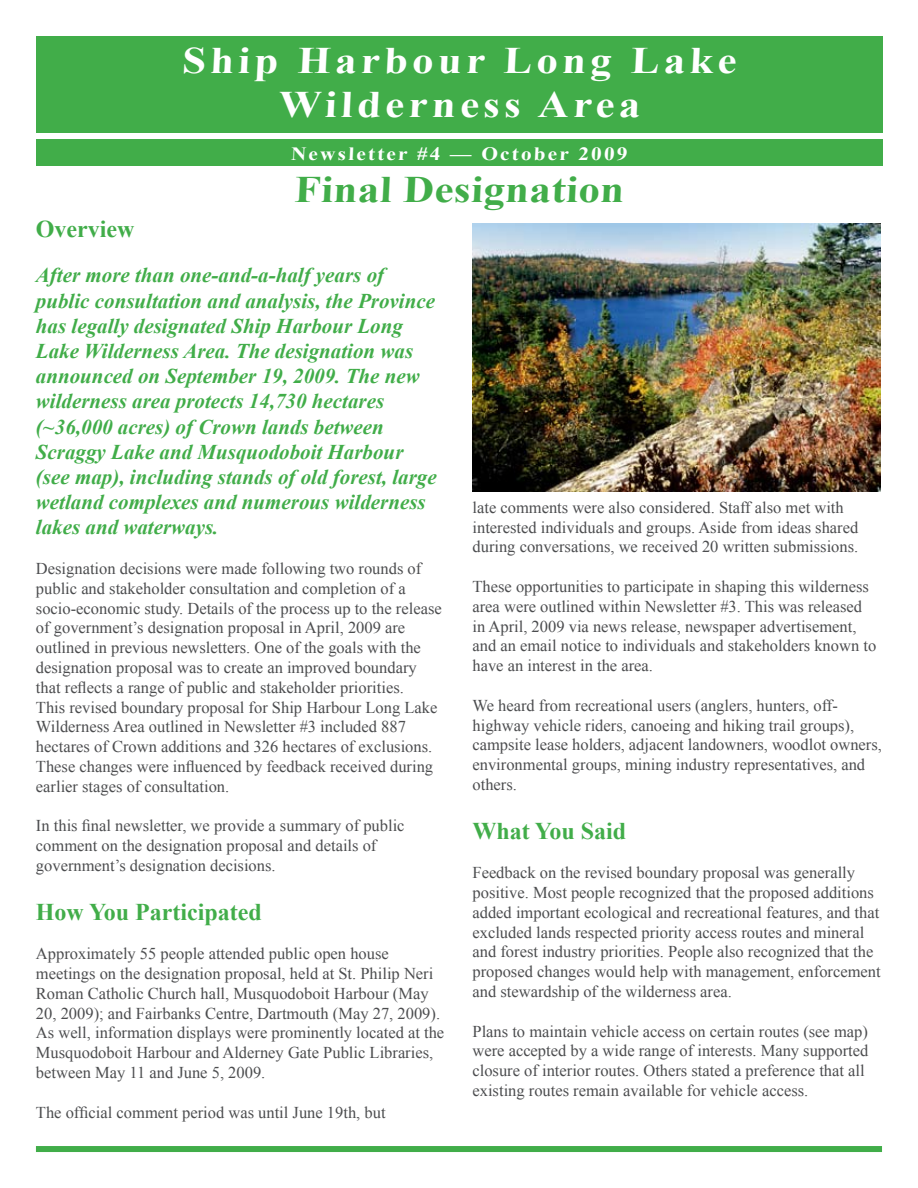
<style>
.page{position:relative;width:918px;height:1188px;background:#fff}
.page>*{position:absolute;margin:0;border:0;box-sizing:border-box;transform-origin:0 0}
.t1{font:700 37.5px/43.2px "Times New Roman";color:#fff;text-align:center;scale:1.14 1}
.t2{font:700 37.5px "Times New Roman";color:#41ad49;scale:1.14 1}
.t3{font:700 24px "Times New Roman";color:#41ad49}
.t4{font:italic 700 21px/25.2px "Times New Roman";color:#41ad49}
.t5{font:700 18.75px "Times New Roman";color:#fff;scale:1.14 1}
.t6{font:16.5px/19.8px "Times New Roman";color:#4c4d4f}
</style>
<div class="page">
<div style="left:36px;top:1146px;width:846px;height:6px;background:#41ad49"></div>
<div style="left:36px;top:139px;width:846px;height:27px;background:#41ad49"></div>
<div style="left:36px;top:36px;width:846px;height:97px;background:#41ad49"></div>
<img style="left:472px;top:223px;width:409px;height:269px">
<h1 class="t1" style="left:182px;top:38px;width:490px">Ship Harbour Long Lake<br>Wilderness Area</h1>
<p class="t5" style="left:291px;top:141px;width:298px">Newsletter #4 — October 2009</p>
<h1 class="t2" style="left:294px;top:163px;width:293px">Final Designation</h1>
<h2 class="t3" style="left:36px;top:213px;width:100px">Overview</h2>
<p class="t4" style="left:36px;top:262px;width:402px">After more than one-and-a-half years of public consultation and analysis, the Province has legally designated Ship Harbour Long Lake Wilderness Area. The designation was announced on September 19, 2009. The new wilderness area protects 14,730 hectares (~36,000 acres) of Crown lands between Scraggy Lake and Musquodoboit Harbour (see map), including stands of old forest, large wetland complexes and numerous wilderness lakes and waterways.</p>
<p class="t6" style="left:36px;top:558px;width:407px">Designation decisions were made following two rounds of public and stakeholder consultation and completion of a socio-economic study. Details of the process up to the release of government’s designation proposal in April, 2009 are outlined in previous newsletters. One of the goals with the designation proposal was to create an improved boundary that reflects a range of public and stakeholder priorities.<br>This revised boundary proposal for Ship Harbour Long Lake Wilderness Area outlined in Newsletter #3 included 887 hectares of Crown additions and 326 hectares of exclusions.<br>These changes were influenced by feedback received during earlier stages of consultation.</p>
<p class="t6" style="left:36px;top:816px;width:370px">In this final newsletter, we provide a summary of public comment on the designation proposal and details of government’s designation decisions.</p>
<h2 class="t3" style="left:36px;top:895px;width:227px">How You Participated</h2>
<p class="t6" style="left:36px;top:943px;width:410px">Approximately 55 people attended public open house meetings on the designation proposal, held at St. Philip Neri Roman Catholic Church hall, Musquodoboit Harbour (May 20, 2009); and Fairbanks Centre, Dartmouth (May 27, 2009).<br>As well, information displays were prominently located at the Musquodoboit Harbour and Alderney Gate Public Libraries, between May 11 and June 5, 2009.</p>
<p class="t6" style="left:36px;top:1102px;width:351px">The official comment period was until June 19th, but</p>
<p class="t6" style="left:472px;top:497px;width:387px">late comments were also considered. Staff also met with interested individuals and groups. Aside from ideas shared during conversations, we received 20 written submissions.</p>
<p class="t6" style="left:472px;top:576px;width:405px">These opportunities to participate in shaping this wilderness area were outlined within Newsletter #3. This was released in April, 2009 via news release, newspaper advertisement, and an email notice to individuals and stakeholders known to have an interest in the area.</p>
<p class="t6" style="left:472px;top:695px;width:411px">We heard from recreational users (anglers, hunters, off&shy;highway vehicle riders, canoeing and hiking trail groups), campsite lease holders, adjacent landowners, woodlot owners, environmental groups, mining industry representatives, and others.</p>
<h2 class="t3" style="left:472px;top:814px;width:155px">What You Said</h2>
<p class="t6" style="left:472px;top:863px;width:410px">Feedback on the revised boundary proposal was generally positive. Most people recognized that the proposed additions added important ecological and recreational features, and that excluded lands respected priority access routes and mineral and forest industry priorities. People also recognized that the proposed changes would help with management, enforcement and stewardship of the wilderness area.</p>
<p class="t6" style="left:472px;top:1021px;width:397px">Plans to maintain vehicle access on certain routes (see map) were accepted by a wide range of interests. Many supported closure of interior routes. Others stated a preference that all existing routes remain available for vehicle access.</p>
</div>
